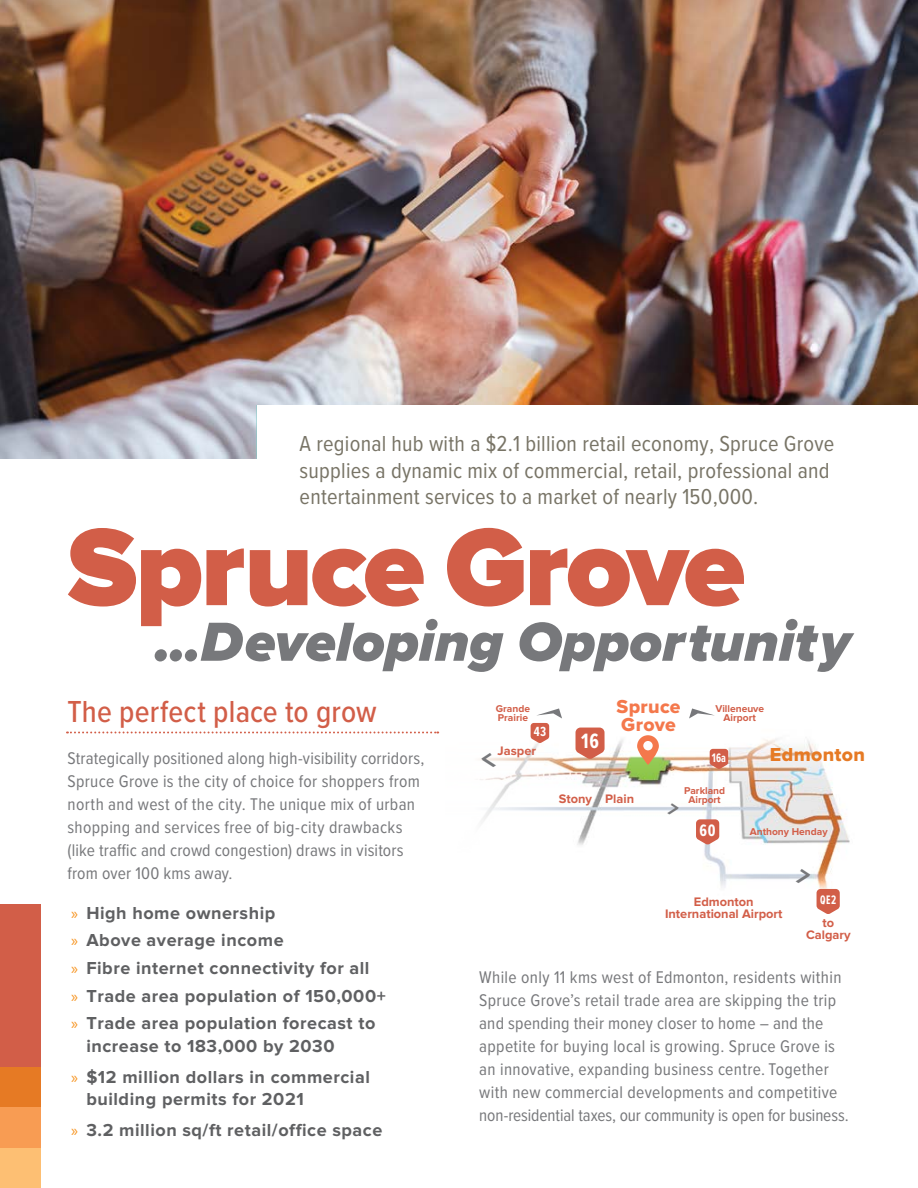
<style>
.page{position:relative;width:918px;height:1188px;background:#fff}
.page>*{position:absolute;margin:0;border:0;box-sizing:border-box;transform-origin:0 0}
.t1{font:900 114px "Proxima Nova";letter-spacing:-.025em;color:#d25e48}
.t2{font:italic 900 57px "Proxima Nova";color:#77787b}
.t3{font:500 31.5px "Proxima Nova Cond";letter-spacing:.005em;color:#d25e48}
.t4{font:22.5px/26.5px "Proxima Nova Cond";letter-spacing:.01em;color:#787466}
.t5{font:700 21.45px "Proxima Nova Ex Cn";color:#fff}
.t6{font:19.5px/18px "Proxima Nova Extrabld";letter-spacing:.02em;color:#f4784c}
.t7{font:19.5px "Proxima Nova Extrabld";letter-spacing:.02em;color:#e67a24}
.t8{font:700 18px/27.6px "Proxima Nova";letter-spacing:.03em;color:#5f6062}
.t9{font:17.55px/23px "Proxima Nova Cond";letter-spacing:.015em;color:#77787b}
.t10{font:700 17.25px "Proxima Nova Ex Cn";color:#fff}
.t11{font:700 13.8px "Proxima Nova Ex Cn";color:#fff}
.t12{font:700 12.75px/11.6px "Proxima Nova";color:#d25e48;text-align:center}
.t13{font:700 12.75px "Proxima Nova Ex Cn";letter-spacing:.025em;color:#fff;scale:.9 1}
.t14{font:700 10.2px/9px "Proxima Nova";color:#d25e48;text-align:center}
.s1{font-family:"Myriad Pro";font-weight:400;font-size:16.5px;color:#f79420}
</style>
<div class="page">
<img style="left:0;top:0;width:918px;height:459px">
<svg style="left:67px;top:732px;width:371px;height:1px"></svg>
<div style="left:0;top:904px;width:40px;height:284px;background:#d25e48"></div>
<div style="left:0;top:1066px;width:40px;height:41px;background:#e67a24"></div>
<div style="left:0;top:1148px;width:40px;height:40px;background:#fdbf73"></div>
<div style="left:0;top:1107px;width:40px;height:41px;background:#f89c53"></div>
<img style="left:480px;top:725px;width:370px;height:182px">
<svg style="left:689px;top:708px;width:26px;height:11px"></svg>
<svg style="left:696px;top:819px;width:23px;height:25px"></svg>
<svg style="left:576px;top:728px;width:29px;height:31px"></svg>
<svg style="left:817px;top:889px;width:23px;height:25px"></svg>
<svg style="left:531px;top:708px;width:31px;height:35px"></svg>
<svg style="left:710px;top:749px;width:18px;height:20px"></svg>
<svg style="left:637px;top:735px;width:22px;height:30px"></svg>
<svg style="left:794px;top:869px;width:16px;height:17px"></svg>
<svg style="left:666px;top:803px;width:13px;height:14px"></svg>
<svg style="left:482px;top:753px;width:16px;height:17px"></svg>
<p class="t4" style="left:300px;top:430px;width:536px">A regional hub with a $2.1 billion retail economy, Spruce Grove supplies a dynamic mix of commercial, retail, professional and entertainment services to a market of nearly 150,000.</p>
<h1 class="t1" style="left:68px;top:515px;width:679px">Spruce Grove</h1>
<h2 class="t2" style="left:155px;top:599px;width:697px">...Developing Opportunity</h2>
<h3 class="t3" style="left:68px;top:689px;width:311px">The perfect place to grow</h3>
<p class="t9" style="left:68px;top:746px;width:359px">Strategically positioned along high-visibility corridors, Spruce Grove is the city of choice for shoppers from north and west of the city. The unique mix of urban shopping and services free of big-city drawbacks (like traffic and crowd congestion) draws in visitors from over 100 kms away.</p>
<p class="t8" style="left:71px;top:900px;width:316px"><span class="s1">»</span> High home ownership<br><span class="s1">»</span> Above average income<br><span class="s1">»</span> Fibre internet connectivity for all<br><span class="s1">»</span> Trade area population of 150,000+ <span class="s1">»</span> Trade area population forecast to</p>
<p class="t8" style="left:71px;top:1031px;width:300px;line-height:30.6px;text-indent:15px">increase to 183,000 by 2030<br><span class="s1">»</span> $12 million dollars in commercial</p>
<p class="t8" style="left:71px;top:1084px;width:313px;line-height:30.6px;text-indent:15px">building permits for 2021<br><span class="s1">»</span> 3.2 million sq/ft retail/office space</p>
<p class="t14" style="left:496px;top:704px;width:36px;text-align:left">Grande<br>Prairie</p>
<p class="t11" style="left:534px;top:722px;width:14px">43</p>
<p class="t12" style="left:498px;top:746px;width:40px">Jasper</p>
<p class="t5" style="left:581px;top:725px;width:19px">16</p>
<p class="t6" style="left:616px;top:697px;width:66px">Spruce<br>Grove</p>
<p class="t14" style="left:715px;top:704px;width:50px">Villeneuve<br>Airport</p>
<p class="t13" style="left:712px;top:748px;width:17px">16a</p>
<p class="t7" style="left:770px;top:740px;width:97px">Edmonton</p>
<p class="t12" style="left:559px;top:794px;width:77px">Stony Plain</p>
<p class="t14" style="left:684px;top:787px;width:43px">Parkland<br>Airport</p>
<p class="t10" style="left:700px;top:818px;width:18px">60</p>
<p class="t14" style="left:750px;top:827px;width:79px">Anthony Henday</p>
<p class="t12" style="left:665px;top:897px;width:119px">Edmonton<br>International Airport</p>
<p class="t13" style="left:820px;top:891px;width:19px">QE2</p>
<p class="t12" style="left:806px;top:918px;width:46px">to<br>Calgary</p>
<p class="t9" style="left:479px;top:965px;width:371px">While only 11 kms west of Edmonton, residents within Spruce Grove’s retail trade area are skipping the trip and spending their money closer to home – and the appetite for buying local is growing. Spruce Grove is an innovative, expanding business centre. Together with new commercial developments and competitive non-residential taxes, our community is open for business.</p>
</div>
